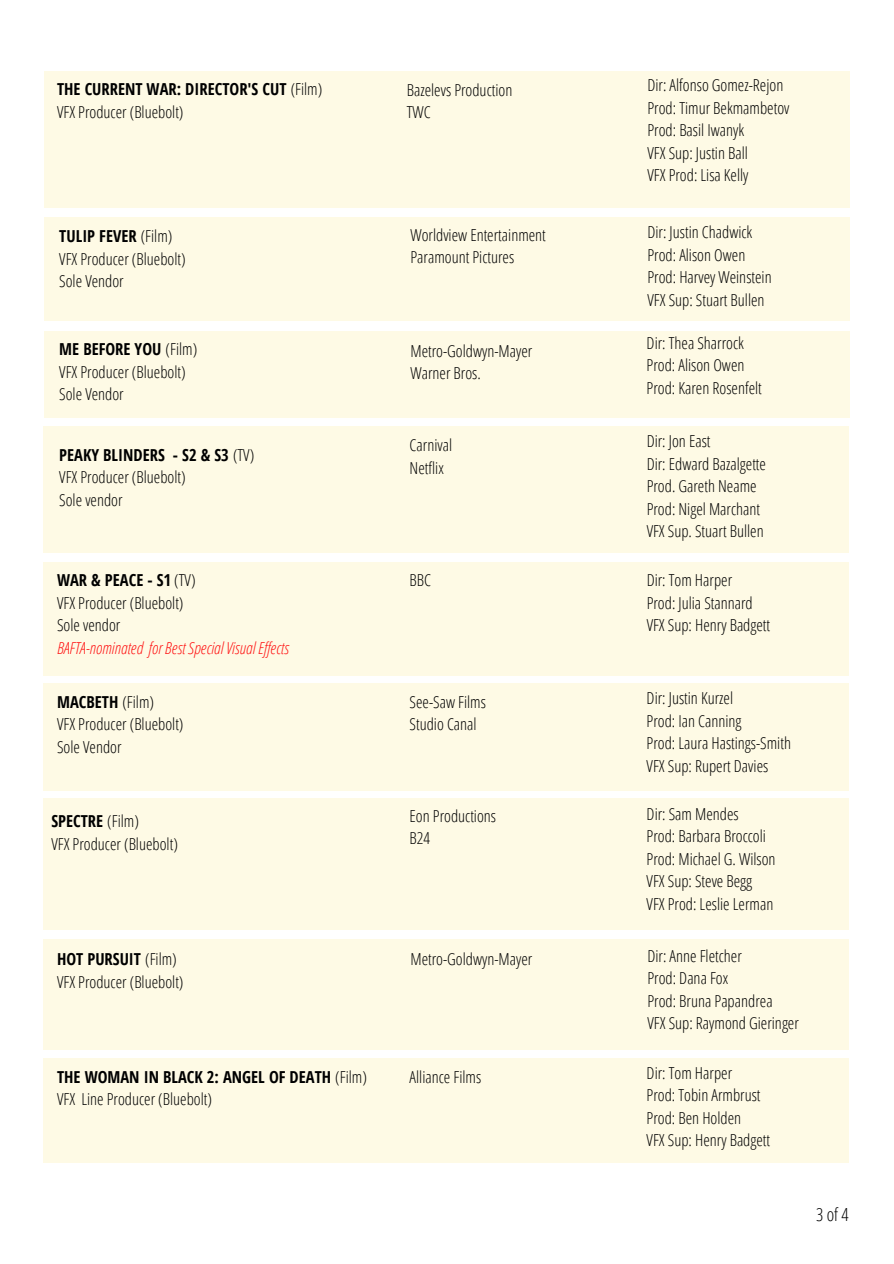
<style>
.page{position:relative;width:894px;height:1264px;background:#fff}
.page>*{position:absolute;margin:0;border:0;box-sizing:border-box;transform-origin:0 0}
.t1{font:300 18px "Open Sans Condensed";color:#000}
.t2{font:300 16.5px "Open Sans Condensed";color:#000}
.t3{font:700 16.5px "Open Sans Condensed";color:#000}
.t4{font:italic 300 16.5px "Open Sans Condensed";color:#ff1616}
.s1{font-weight:300}
</style>
<div class="page">
<div style="left:44px;top:427px;width:804px;height:126px;background:#fefae5"></div>
<div style="left:44px;top:562px;width:804px;height:113px;background:#fefae5"></div>
<div style="left:44px;top:683px;width:805px;height:107px;background:#fefae5"></div>
<div style="left:44px;top:798px;width:805px;height:132px;background:#fefae5"></div>
<div style="left:44px;top:939px;width:805px;height:110px;background:#fefae5"></div>
<div style="left:44px;top:1058px;width:805px;height:104px;background:#fefae5"></div>
<div style="left:44px;top:218px;width:805px;height:103px;background:#fefae5"></div>
<div style="left:44px;top:331px;width:805px;height:87px;background:#fefae5"></div>
<div style="left:44px;top:71px;width:805px;height:137px;background:#fefae5"></div>
<p class="t3" style="left:57px;top:77px;width:267px">THE CURRENT WAR: DIRECTOR'S CUT <span class="s1">(Film)</span></p>
<p class="t2" style="left:57px;top:100px;width:128px">VFX Producer (Bluebolt)</p>
<p class="t2" style="left:406px;top:78px;width:107px">Bazelevs Production</p>
<p class="t2" style="left:406px;top:101px;width:25px">TWC</p>
<p class="t3" style="left:59px;top:224px;width:114px">TULIP FEVER <span class="s1">(Film)</span></p>
<p class="t2" style="left:59px;top:247px;width:128px">VFX Producer (Bluebolt)</p>
<p class="t2" style="left:59px;top:269px;width:66px">Sole Vendor</p>
<p class="t3" style="left:59px;top:338px;width:139px">ME BEFORE YOU <span class="s1">(Film)</span></p>
<p class="t2" style="left:59px;top:360px;width:128px">VFX Producer (Bluebolt)</p>
<p class="t2" style="left:59px;top:383px;width:66px">Sole Vendor</p>
<p class="t3" style="left:59px;top:443px;width:196px">PEAKY BLINDERS - S2 &amp; S3 <span class="s1">(TV)</span></p>
<p class="t2" style="left:59px;top:465px;width:128px">VFX Producer (Bluebolt)</p>
<p class="t2" style="left:59px;top:488px;width:65px">Sole vendor</p>
<p class="t3" style="left:57px;top:568px;width:140px">WAR &amp; PEACE - S1 <span class="s1">(TV)</span></p>
<p class="t2" style="left:57px;top:591px;width:128px">VFX Producer (Bluebolt)</p>
<p class="t2" style="left:57px;top:613px;width:65px">Sole vendor</p>
<p class="t4" style="left:57px;top:636px;width:233px">BAFTA-nominated for Best Special Visual Ef ects</p>
<p class="t3" style="left:57px;top:690px;width:98px">MACBETH <span class="s1">(Film)</span></p>
<p class="t2" style="left:57px;top:712px;width:128px">VFX Producer (Bluebolt)</p>
<p class="t2" style="left:57px;top:735px;width:66px">Sole Vendor</p>
<p class="t3" style="left:51px;top:809px;width:89px">SPECTRE <span class="s1">(Film)</span></p>
<p class="t2" style="left:51px;top:831px;width:128px">VFX Producer (Bluebolt)</p>
<p class="t3" style="left:57px;top:947px;width:121px">HOT PURSUIT <span class="s1">(Film)</span></p>
<p class="t2" style="left:57px;top:970px;width:128px">VFX Producer (Bluebolt)</p>
<p class="t3" style="left:57px;top:1064px;width:311px">THE WOMAN IN BLACK 2: ANGEL OF DEATH <span class="s1">(Film)</span></p>
<p class="t2" style="left:57px;top:1087px;width:156px">VFX Line Producer (Bluebolt)</p>
<p class="t2" style="left:410px;top:223px;width:137px">Worldview Entertainment</p>
<p class="t2" style="left:410px;top:246px;width:105px">Paramount Pictures</p>
<p class="t2" style="left:410px;top:339px;width:123px">Metro-Goldwyn-Mayer</p>
<p class="t2" style="left:410px;top:362px;width:72px">Warner Bros.</p>
<p class="t2" style="left:409px;top:433px;width:44px">Carnival</p>
<p class="t2" style="left:409px;top:456px;width:36px">Netflix</p>
<p class="t2" style="left:409px;top:568px;width:23px">BBC</p>
<p class="t2" style="left:409px;top:690px;width:78px">See-Saw Films</p>
<p class="t2" style="left:409px;top:712px;width:69px">Studio Canal</p>
<p class="t2" style="left:409px;top:804px;width:88px">Eon Productions</p>
<p class="t2" style="left:409px;top:826px;width:22px">B24</p>
<p class="t2" style="left:410px;top:947px;width:123px">Metro-Goldwyn-Mayer</p>
<p class="t2" style="left:409px;top:1064px;width:73px">Alliance Films</p>
<p class="t2" style="left:647px;top:74px;width:137px">Dir: Alfonso Gomez-Rejon</p>
<p class="t2" style="left:647px;top:96px;width:143px">Prod: Timur Bekmambetov</p>
<p class="t2" style="left:647px;top:119px;width:98px">Prod: Basil Iwanyk</p>
<p class="t2" style="left:647px;top:141px;width:102px">VFX Sup: Justin Ball</p>
<p class="t2" style="left:647px;top:164px;width:102px">VFX Prod: Lisa Kelly</p>
<p class="t2" style="left:647px;top:221px;width:106px">Dir: Justin Chadwick</p>
<p class="t2" style="left:647px;top:243px;width:99px">Prod: Alison Owen</p>
<p class="t2" style="left:647px;top:266px;width:126px">Prod: Harvey Weinstein</p>
<p class="t2" style="left:647px;top:288px;width:119px">VFX Sup: Stuart Bullen</p>
<p class="t2" style="left:646px;top:331px;width:99px">Dir: Thea Sharrock</p>
<p class="t2" style="left:646px;top:353px;width:99px">Prod: Alison Owen</p>
<p class="t2" style="left:646px;top:376px;width:117px">Prod: Karen Rosenfelt</p>
<p class="t2" style="left:646px;top:429px;width:65px">Dir: Jon East</p>
<p class="t2" style="left:646px;top:452px;width:121px">Dir: Edward Bazalgette</p>
<p class="t2" style="left:646px;top:474px;width:111px">Prod. Gareth Neame</p>
<p class="t2" style="left:646px;top:497px;width:115px">Prod: Nigel Marchant</p>
<p class="t2" style="left:646px;top:519px;width:118px">VFX Sup. Stuart Bullen</p>
<p class="t2" style="left:646px;top:568px;width:87px">Dir: Tom Harper</p>
<p class="t2" style="left:646px;top:591px;width:108px">Prod: Julia Stannard</p>
<p class="t2" style="left:646px;top:613px;width:125px">VFX Sup: Henry Badgett</p>
<p class="t2" style="left:646px;top:686px;width:88px">Dir: Justin Kurzel</p>
<p class="t2" style="left:646px;top:709px;width:96px">Prod: Ian Canning</p>
<p class="t2" style="left:646px;top:731px;width:146px">Prod: Laura Hastings-Smith</p>
<p class="t2" style="left:646px;top:754px;width:123px">VFX Sup: Rupert Davies</p>
<p class="t2" style="left:646px;top:802px;width:94px">Dir: Sam Mendes</p>
<p class="t2" style="left:646px;top:824px;width:121px">Prod: Barbara Broccoli</p>
<p class="t2" style="left:646px;top:847px;width:130px">Prod: Michael G. Wilson</p>
<p class="t2" style="left:646px;top:869px;width:107px">VFX Sup: Steve Begg</p>
<p class="t2" style="left:646px;top:892px;width:128px">VFX Prod: Leslie Lerman</p>
<p class="t2" style="left:647px;top:944px;width:96px">Dir: Anne Fletcher</p>
<h1 class="t2" style="left:647px;top:966px;width:82px">Prod: Dana Fox</h1>
<p class="t2" style="left:647px;top:989px;width:127px">Prod: Bruna Papandrea</p>
<p class="t2" style="left:647px;top:1011px;width:153px">VFX Sup: Raymond Gieringer</p>
<p class="t2" style="left:646px;top:1061px;width:87px">Dir: Tom Harper</p>
<p class="t2" style="left:646px;top:1083px;width:115px">Prod: Tobin Armbrust</p>
<p class="t2" style="left:646px;top:1106px;width:96px">Prod: Ben Holden</p>
<p class="t2" style="left:646px;top:1128px;width:125px">VFX Sup: Henry Badgett</p>
<p class="t1" style="left:816px;top:1201px;width:34px">3 of 4</p>
</div>
